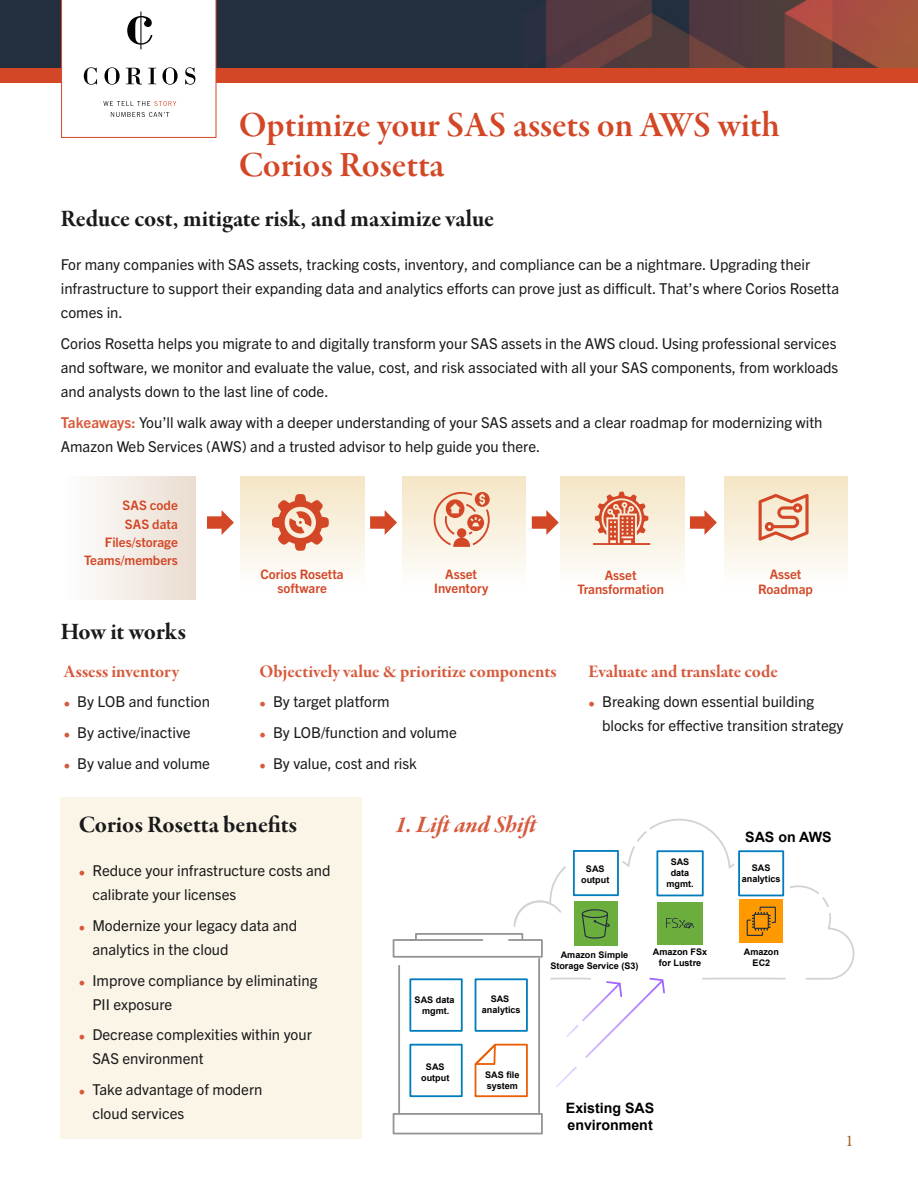
<style>
.page{position:relative;width:918px;height:1188px;background:#fff}
.page>*{position:absolute;margin:0;border:0;box-sizing:border-box;transform-origin:0 0}
.t1{font:36px/40.5px "Garamond Premr Pro Smbd Subh";color:#d34727}
.t2{font:24px "Garamond Premr Pro Bd Subh";color:#1a1a1a}
.t3{font:24px "Garamond Premr Pro Bd It Subh";letter-spacing:-.01em;color:#d75a3d}
.Body{font:18px "Garamond Premr Pro Bd Subh";color:#d75a3d}
.t4{font:16.5px "Garamond Premr Pro";color:#a06027}
.Body-2{font:15px/24px "Trade Gothic Next LT Pro";color:#1a1a1a}
.t5{font:700 14.25px/17.1px "Arial";color:#000}
.t6{font:700 13.05px/14.4px "Trade Gothic Next LT Pro";color:#d34727;text-align:center}
.t7{font:700 9.15px/10.9px "Arial";color:#000;text-align:center}
.s1{font-weight:700;color:#d85a3c}
.s2{font-family:"Garamond Premr Pro";font-weight:500;color:#d75a3d}
</style>
<div class="page">
<img style="left:0;top:0;width:918px;height:68px">
<div style="left:0;top:68px;width:918px;height:14px;background:#d34727"></div>
<svg style="left:61px;top:0;width:155px;height:138px"></svg>
<svg style="left:622px;top:818px;width:113px;height:51px"></svg>
<svg style="left:700px;top:884px;width:155px;height:96px"></svg>
<div style="left:574px;top:902px;width:44px;height:44px;background:#6cae3e"></div>
<svg style="left:582px;top:909px;width:28px;height:30px"></svg>
<div style="left:657px;top:902px;width:46px;height:43px;background:#6cae3e"></div>
<svg style="left:666px;top:918px;width:28px;height:10px"></svg>
<div style="left:409px;top:978px;width:54px;height:54px;border:2px solid #007dbc"></div>
<div style="left:409px;top:1044px;width:54px;height:53px;border:2px solid #007dbc"></div>
<div style="left:475px;top:978px;width:53px;height:54px;border:2px solid #007dbc"></div>
<hr style="left:538px;top:958px;width:2px;height:156px;background:#949598">
<hr style="left:398px;top:965px;width:2px;height:149px;background:#949598">
<svg style="left:392px;top:866px;width:174px;height:93px"></svg>
<hr style="left:410px;top:939px;width:73px;height:2px;background:#949598">
<div style="left:393px;top:1113px;width:150px;height:21px;border:2px solid #949598"></div>
<svg style="left:474px;top:1043px;width:54px;height:55px"></svg>
<div style="left:656px;top:850px;width:48px;height:46px;border:2px solid #007dbc"></div>
<div style="left:573px;top:850px;width:46px;height:46px;border:2px solid #007dbc"></div>
<div style="left:738px;top:850px;width:46px;height:46px;border:2px solid #007dbc"></div>
<svg style="left:550px;top:977px;width:115px;height:111px"></svg>
<div style="left:61px;top:797px;width:301px;height:341px;background:#fbf5e8"></div>
<div style="left:61px;top:476px;width:135px;height:123px;background:linear-gradient(to right,#fff,#eadcd0)"></div>
<div style="left:241px;top:476px;width:123px;height:127px;background:linear-gradient(to bottom,#f4e5c5,#fff)"></div>
<div style="left:402px;top:476px;width:124px;height:127px;background:linear-gradient(to bottom,#f4e5c5,#fff)"></div>
<div style="left:561px;top:476px;width:124px;height:127px;background:linear-gradient(to bottom,#f4e5c5,#fff)"></div>
<div style="left:724px;top:476px;width:124px;height:127px;background:linear-gradient(to bottom,#f4e4c4,#fff)"></div>
<svg style="left:207px;top:510px;width:27px;height:25px"></svg>
<svg style="left:370px;top:510px;width:27px;height:25px"></svg>
<svg style="left:532px;top:510px;width:27px;height:25px"></svg>
<svg style="left:690px;top:510px;width:27px;height:25px"></svg>
<svg style="left:272px;top:494px;width:57px;height:57px;background:#e6a087"></svg>
<svg style="left:432px;top:490px;width:61px;height:57px;background:#ecbda5"></svg>
<svg style="left:593px;top:492px;width:57px;height:53px;background:#e6a086"></svg>
<svg style="left:759px;top:494px;width:50px;height:47px;background:#eab098"></svg>
<h1 class="t1" style="left:239px;top:105px;width:543px">Optimize your SAS assets on AWS with<br>Corios Rosetta</h1>
<h2 class="t2" style="left:61px;top:205px;width:435px">Reduce cost, mitigate risk, and maximize value</h2>
<p class="Body-2" style="left:61px;top:252px;width:780px">For many companies with SAS assets, tracking costs, inventory, and compliance can be a nightmare. Upgrading their infrastructure to support their expanding data and analytics efforts can prove just as difficult. That’s where Corios Rosetta comes in.</p>
<p class="Body-2" style="left:61px;top:331px;width:779px">Corios Rosetta helps you migrate to and digitally transform your SAS assets in the AWS cloud. Using professional services and software, we monitor and evaluate the value, cost, and risk associated with all your SAS components, from workloads and analysts down to the last line of code.</p>
<p class="Body-2" style="left:61px;top:410px;width:763px"><span class="s1">Takeaways:</span> You’ll walk away with a deeper understanding of your SAS assets and a clear roadmap for modernizing with<br>Amazon Web Services (AWS) and a trusted advisor to help guide you there.</p>
<p class="t6" style="left:84px;top:496px;width:95px;line-height:18.3px;text-align:right">SAS code<br>SAS data<br>Files/storage<br>Teams/members</p>
<h2 class="t2" style="left:61px;top:618px;width:127px">How it works</h2>
<p class="Body" style="left:64px;top:660px;width:117px">Assess inventory</p>
<p class="Body-2" style="left:64px;top:689px;width:148px"><span class="s2">•</span> By LOB and function</p>
<p class="Body-2" style="left:64px;top:720px;width:128px"><span class="s2">•</span> By active/inactive</p>
<p class="Body-2" style="left:64px;top:750px;width:148px"><span class="s2">•</span> By value and volume</p>
<p class="t6" style="left:261px;top:566px;width:85px">Corios Rosetta software</p>
<p class="t6" style="left:434px;top:566px;width:56px">Asset<br>Inventory</p>
<p class="t6" style="left:577px;top:567px;width:88px">Asset<br>Transformation</p>
<p class="t6" style="left:758px;top:567px;width:56px">Asset<br>Roadmap</p>
<p class="Body" style="left:260px;top:660px;width:299px">Objectively value &amp; prioritize components</p>
<p class="Body-2" style="left:260px;top:689px;width:132px"><span class="s2">•</span> By target platform</p>
<p class="Body-2" style="left:260px;top:720px;width:199px"><span class="s2">•</span> By LOB/function and volume</p>
<p class="Body-2" style="left:260px;top:750px;width:159px"><span class="s2">•</span> By value, cost and risk</p>
<p class="Body" style="left:589px;top:660px;width:191px">Evaluate and translate code</p>
<p class="Body-2" style="left:602px;top:689px;width:243px;text-indent:-14px"><span class="s2">•</span> Breaking down essential building blocks for effective transition strategy</p>
<h2 class="t2" style="left:79px;top:810px;width:220px">Corios Rosetta benefits</h2>
<p class="Body-2" style="left:92px;top:858px;width:240px;text-indent:-14px"><span class="s2">•</span> Reduce your infrastructure costs and calibrate your licenses</p>
<p class="Body-2" style="left:92px;top:913px;width:207px;text-indent:-14px"><span class="s2">•</span> Modernize your legacy data and analytics in the cloud</p>
<p class="Body-2" style="left:92px;top:967px;width:227px;text-indent:-14px"><span class="s2">•</span> Improve compliance by eliminating<br>PII exposure</p>
<p class="Body-2" style="left:92px;top:1022px;width:221px;text-indent:-14px"><span class="s2">•</span> Decrease complexities within your<br>SAS environment</p>
<p class="Body-2" style="left:92px;top:1077px;width:172px;text-indent:-14px"><span class="s2">•</span> Take advantage of modern cloud services</p>
<h2 class="t3" style="left:395px;top:810px;width:149px">1. Lift and Shift</h2>
<p class="t5" style="left:745px;top:829px;width:88px">SAS on AWS</p>
<p class="t7" style="left:666px;top:856px;width:29px">SAS data mgmt.</p>
<p class="t7" style="left:581px;top:863px;width:30px">SAS output</p>
<p class="t7" style="left:742px;top:863px;width:40px">SAS analytics</p>
<p class="t7" style="left:415px;top:995px;width:41px">SAS data mgmt.</p>
<p class="t7" style="left:482px;top:994px;width:40px">SAS analytics</p>
<p class="t7" style="left:421px;top:1062px;width:30px">SAS output</p>
<p class="t7" style="left:485px;top:1069px;width:36px;text-align:left">SAS file system</p>
<p class="t7" style="left:550px;top:949px;width:90px">Amazon Simple<br>Storage Service (S3)</p>
<p class="t7" style="left:653px;top:947px;width:56px">Amazon FSx for Lustre</p>
<p class="t7" style="left:744px;top:947px;width:37px">Amazon<br>EC2</p>
<p class="t5" style="left:566px;top:1100px;width:90px">Existing SAS environment</p>
<h2 class="t4" style="left:846px;top:1131px;width:10px">1</h2>
</div>
